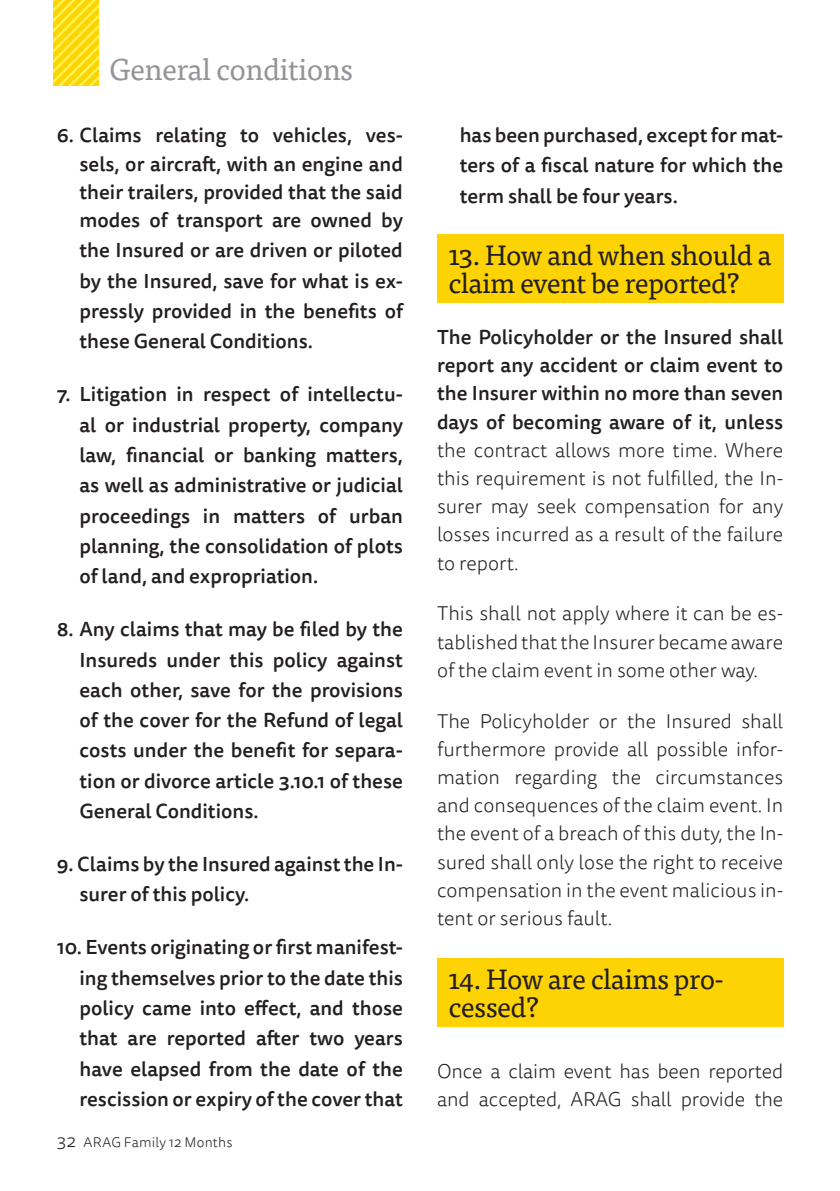
<style>
.page{position:relative;width:840px;height:1191px;background:#fff}
.page>*{position:absolute;margin:0;border:0;box-sizing:border-box;transform-origin:0 0}
.t1{font:30px "Tisa Pro";letter-spacing:-.02em;color:#939598}
.Titular{font:28px/28px "Tisa Pro";letter-spacing:-.02em;color:#231f20}
.t2{font:500 20px/30.2px "Tisa Sans Pro";color:#231f20;text-align:justify}
.t3{font:300 20px/28.2px "Tisa Sans Pro";color:#231f20;text-align:justify}
.t4{font:300 14px "Tisa Sans Pro";letter-spacing:.01em;color:#231f20}
.s1{font-size:18px}
.s2{font-weight:500}
</style>
<div class="page">
<svg style="left:53px;top:0;width:46px;height:85px"></svg>
<div style="left:437px;top:235px;width:345px;height:68px;background:#fed304"></div>
<div style="left:437px;top:958px;width:345px;height:68px;background:#fed304"></div>
<h1 class="t1" style="left:110px;top:47px;width:245px">General conditions</h1>
<p class="t2" style="left:79px;top:121px;width:325px;line-height:28.2px;text-indent:-23px">6. Claims relating to vehicles, ves&shy;sels, or aircraft, with an engine and their trailers, provided that the said modes of transport are owned by</p>
<p class="t2" style="left:79px;top:236px;width:325px">the Insured or are driven or piloted by the Insured, save for what is ex&shy;pressly provided in the benefits of these General Conditions.</p>
<p class="t2" style="left:79px;top:379px;width:325px;text-indent:-23px">7. Litigation in respect of intellectu&shy;al or industrial property, company law, financial or banking matters, as well as administrative or judicial proceedings in matters of urban planning, the consolidation of plots of land, and expropriation.</p>
<p class="t2" style="left:79px;top:614px;width:325px;text-indent:-23px">8. Any claims that may be filed by the Insureds under this policy against each other, save for the provisions of the cover for the Refund of legal costs under the benefit for separa&shy;tion or divorce article 3.10.1 of these General Conditions.</p>
<p class="t2" style="left:79px;top:849px;width:325px;text-indent:-23px">9. Claims by the Insured against the In&shy;surer of this policy.</p>
<p class="t2" style="left:79px;top:932px;width:325px;text-indent:-23px">10. Events originating or first manifest&shy;ing themselves prior to the date this policy came into effect, and those that are reported after two years have elapsed from the date of the rescission or expiry of the cover that</p>
<p class="t4" style="left:57px;top:1133px;width:177px"><span class="s1">32</span> ARAG Family 12 Months</p>
<p class="t2" style="left:459px;top:120px;width:325px">has been purchased, except for mat&shy;ters of a fiscal nature for which the term shall be four years.</p>
<p class="Titular" style="left:448px;top:240px;width:324px">13. How and when should a claim event be reported?</p>
<p class="t3" style="left:437px;top:323px;width:347px"><span class="s2">The Policyholder or the Insured shall report any accident or claim event to the Insurer within no more than seven days of becoming aware of it, unless </span>the contract allows more time. Where this requirement is not fulfilled, the In&shy;surer may seek compensation for any losses incurred as a result of the failure to report.</p>
<p class="t3" style="left:437px;top:600px;width:347px">This shall not apply where it can be es&shy;tablished that the Insurer became aware of the claim event in some other way.</p>
<p class="t3" style="left:437px;top:707px;width:347px">The Policyholder or the Insured shall furthermore provide all possible infor&shy;mation regarding the circumstances and consequences of the claim event. In the event of a breach of this duty, the In&shy;sured shall only lose the right to receive compensation in the event malicious in&shy;tent or serious fault.</p>
<p class="Titular" style="left:448px;top:963px;width:277px">14. How are claims pro&shy;cessed?</p>
<p class="t3" style="left:437px;top:1057px;width:347px">Once a claim event has been reported and accepted, ARAG shall provide the</p>
</div>
